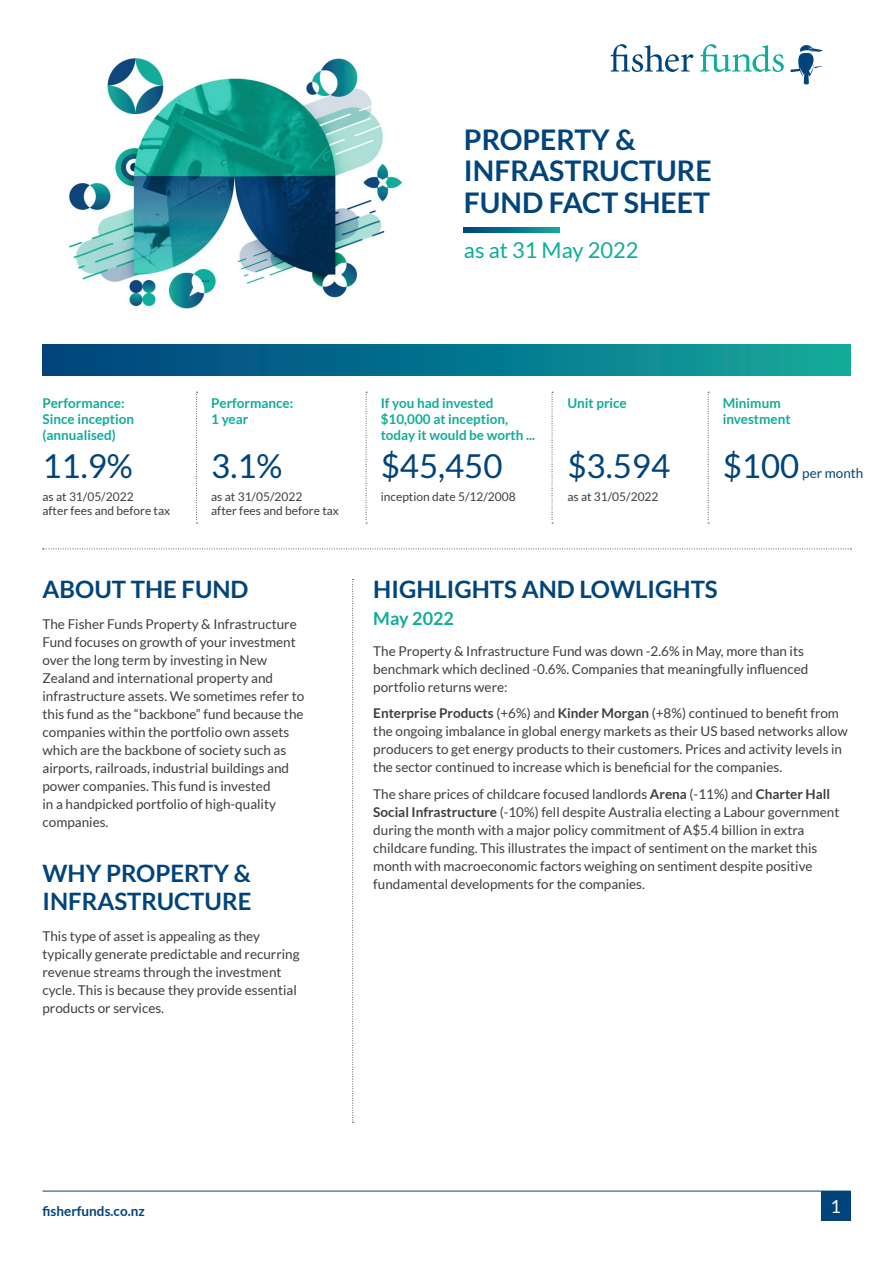
<style>
.page{position:relative;width:893px;height:1263px;background:#fff}
.page>*{position:absolute;margin:0;border:0;box-sizing:border-box;transform-origin:0 0}
.t1{font:33px "Lato";color:#00447b}
.t2{font:700 28.5px/31.5px "Lato";color:#00447b}
.t3{font:700 24px/28.8px "Lato";color:#00447b}
.t4{font:21.75px "Lato";color:#10ac98}
.t5{font:700 18px "Lato";color:#10ac98}
.t6{font:18px "Lato";color:#fff}
.t7{font:13.5px/18px "Lato";color:#3e3e3f}
.t8{font:700 13.5px/16.2px "Lato";color:#10ac98}
.t9{font:700 13.5px "Lato";color:#00447b}
.t10{font:13.5px "Lato";color:#00447b}
.t11{font:12px/14.4px "Lato";color:#3e3e3f}
.s1{font-weight:700}
</style>
<div class="page">
<hr style="left:43px;top:1191px;width:807px;height:1px;background:#00447b">
<div style="left:821px;top:1191px;width:29px;height:29px;background:#00447b"></div>
<div style="left:43px;top:344px;width:807px;height:31px;background:linear-gradient(to right,#00417e,#12a89c)"></div>
<img style="left:69px;top:58px;width:334px;height:251px">
<svg style="left:610px;top:44px;width:83px;height:28px"></svg>
<svg style="left:700px;top:44px;width:84px;height:28px"></svg>
<svg style="left:791px;top:45px;width:32px;height:39px"></svg>
<svg style="left:464px;top:227px;width:96px;height:5px"></svg>
<svg style="left:708px;top:392px;width:1px;height:132px"></svg>
<svg style="left:196px;top:392px;width:2px;height:132px"></svg>
<svg style="left:366px;top:392px;width:1px;height:132px"></svg>
<svg style="left:552px;top:392px;width:1px;height:132px"></svg>
<svg style="left:43px;top:548px;width:808px;height:1px"></svg>
<svg style="left:352px;top:579px;width:2px;height:544px"></svg>
<h2 class="t2" style="left:464px;top:123px;width:249px">PROPERTY &amp;<br>INFRASTRUCTURE<br>FUND FACT SHEET</h2>
<h3 class="t4" style="left:464px;top:238px;width:176px">as at 31 May 2022</h3>
<p class="t8" style="left:43px;top:395px;width:93px">Performance:<br>Since inception (annualised)</p>
<h1 class="t1" style="left:43px;top:447px;width:92px">11.9%</h1>
<p class="t11" style="left:43px;top:489px;width:129px">as at 31/05/2022<br>after fees and before tax</p>
<p class="t8" style="left:211px;top:395px;width:84px">Performance:<br>1 year</p>
<h1 class="t1" style="left:211px;top:447px;width:73px">3.1%</h1>
<p class="t11" style="left:211px;top:489px;width:129px">as at 31/05/2022<br>after fees and before tax</p>
<h3 class="t3" style="left:43px;top:575px;width:208px">ABOUT THE FUND</h3>
<p class="t7" style="left:43px;top:615px;width:263px">The Fisher Funds Property &amp; Infrastructure Fund focuses on growth of your investment over the long term by investing in New Zealand and international property and infrastructure assets. We sometimes refer to this fund as the “backbone” fund because the companies within the portfolio own assets which are the backbone of society such as airports, railroads, industrial buildings and power companies. This fund is invested<br>in a handpicked portfolio of high-quality companies.</p>
<h3 class="t3" style="left:43px;top:858px;width:210px">WHY PROPERTY &amp;<br>INFRASTRUCTURE</h3>
<p class="t7" style="left:43px;top:927px;width:259px">This type of asset is appealing as they typically generate predictable and recurring revenue streams through the investment cycle. This is because they provide essential products or services.</p>
<p class="t8" style="left:381px;top:395px;width:156px">If you had invested $10,000 at inception, today it would be worth ...</p>
<h1 class="t1" style="left:381px;top:447px;width:123px">$45,450</h1>
<p class="t11" style="left:381px;top:489px;width:137px">inception date 5/12/2008</p>
<p class="t8" style="left:567px;top:395px;width:61px">Unit price</p>
<h1 class="t1" style="left:567px;top:447px;width:104px">$3.594</h1>
<p class="t11" style="left:567px;top:489px;width:93px">as at 31/05/2022</p>
<p class="t8" style="left:723px;top:395px;width:69px">Minimum investment</p>
<h1 class="t1" style="left:723px;top:447px;width:78px">$100</h1>
<p class="t10" style="left:802px;top:465px;width:63px">per month</p>
<h3 class="t3" style="left:373px;top:575px;width:346px">HIGHLIGHTS AND LOWLIGHTS</h3>
<h3 class="t5" style="left:373px;top:608px;width:82px">May 2022</h3>
<p class="t7" style="left:373px;top:642px;width:437px">The Property &amp; Infrastructure Fund was down -2.6% in May, more than its benchmark which declined -0.6%. Companies that meaningfully influenced portfolio returns were:</p>
<p class="t7" style="left:373px;top:704px;width:476px"><span class="s1">Enterprise Products</span> (+6%) and <span class="s1">Kinder Morgan</span> (+8%) continued to benefit from the ongoing imbalance in global energy markets as their US based networks allow producers to get energy products to their customers. Prices and activity levels in the sector continued to increase which is beneficial for the companies.</p>
<p class="t7" style="left:373px;top:785px;width:468px">The share prices of childcare focused landlords <span class="s1">Arena</span> (-11%) and <span class="s1">Charter Hall Social Infrastructure</span> (-10%) fell despite Australia electing a Labour government during the month with a major policy commitment of A$5.4 billion in extra childcare funding. This illustrates the impact of sentiment on the market this month with macroeconomic factors weighing on sentiment despite positive fundamental developments for the companies.</p>
<p class="t9" style="left:43px;top:1203px;width:104px">fisherfunds.co.nz</p>
<h3 class="t6" style="left:831px;top:1197px;width:12px">1</h3>
</div>
